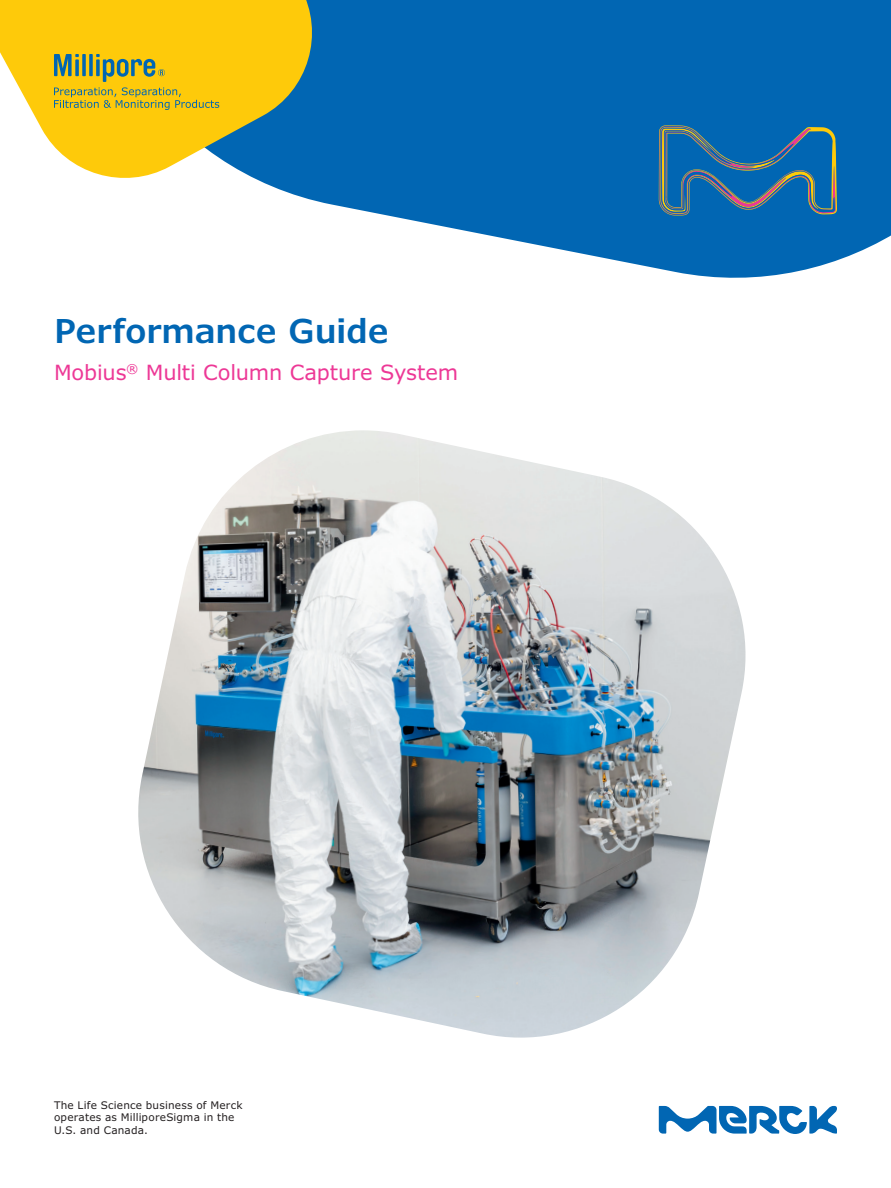
<style>
.page{position:relative;width:891px;height:1188px;background:#fff}
.page>*{position:absolute;margin:0;border:0;box-sizing:border-box;transform-origin:0 0}
.Headline_22_24{font:600 33px "Verdana Pro";letter-spacing:-.005em;color:#0166b3}
.Subhead_14_16{font:21px "Verdana Pro";letter-spacing:-.01em;color:#ed3896}
.Caption_7_9{font:10.5px/12.6px "Verdana Pro";letter-spacing:.02em;color:#231f20}
</style>
<div class="page">
<svg style="left:284px;top:0;width:607px;height:278px;background:#237abd"></svg>
<svg style="left:0;top:0;width:325px;height:191px;fill:#feca0a"></svg>
<svg style="left:54px;top:54px;width:165px;height:56px;background:#cdb62a"></svg>
<svg style="left:659px;top:125px;width:178px;height:90px;background:#276e9f"></svg>
<svg style="left:659px;top:1106px;width:178px;height:28px"></svg>
<img style="left:138px;top:430px;width:608px;height:608px">
<p class="Headline_22_24" style="left:54px;top:310px;width:336px">Performance Guide</p>
<p class="Subhead_14_16" style="left:54px;top:359px;width:406px">Mobius<sup>®</sup> Multi Column Capture System</p>
<p class="Caption_7_9" style="left:54px;top:1099px;width:190px">The Life Science business of Merck operates as MilliporeSigma in the<br>U.S. and Canada.</p>
</div>
